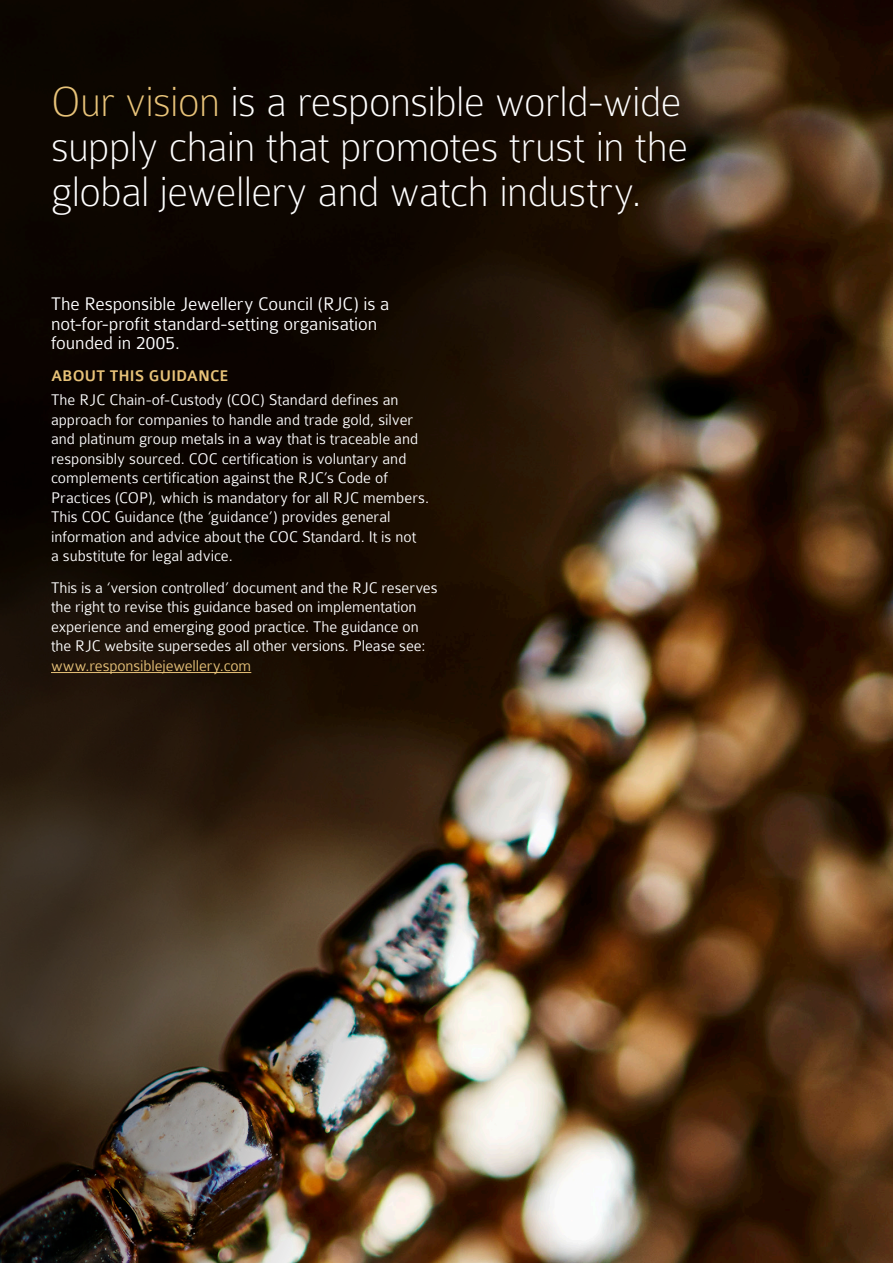
<style>
.page{position:relative;width:893px;height:1263px;background:#fff}
.page>*{position:absolute;margin:0;border:0;box-sizing:border-box;transform-origin:0 0}
.t1{font:100 45px/45px "Colaborate";letter-spacing:-.01em;color:#fff}
._02_Standfirst_13_13pt__8pt{font:300 19.5px/19.5px "Colaborate";letter-spacing:-.005em;color:#fff}
._04_Body_Copy_11_13pt__8pt{font:300 16.5px/19.5px "Colaborate";letter-spacing:-.005em;color:#fff}
._03_Body_Header_L2_CAPS_11_13pt{font:500 16.5px "Colaborate";color:#e8c379}
.s1{color:#e8c379}
</style>
<div class="page">
<img style="left:0;top:0;width:893px;height:1263px">
<hr style="left:51px;top:672px;width:200px;height:1px;background:#e8c379">
<p class="t1" style="left:51px;top:80px;width:639px"><span class="s1">Our vision</span> is a responsible world-wide supply chain that promotes trust in the global jewellery and watch industry.</p>
<p class="_02_Standfirst_13_13pt__8pt" style="left:51px;top:294px;width:340px">The Responsible Jewellery Council (RJC) is a not-for-profit standard-setting organisation founded in 2005.</p>
<p class="_03_Body_Header_L2_CAPS_11_13pt" style="left:51px;top:367px;width:180px">ABOUT THIS GUIDANCE</p>
<p class="_04_Body_Copy_11_13pt__8pt" style="left:51px;top:390px;width:380px">The RJC Chain-of-Custody (COC) Standard defines an approach for companies to handle and trade gold, silver and platinum group metals in a way that is traceable and responsibly sourced. COC certification is voluntary and complements certification against the RJC’s Code of Practices (COP), which is mandatory for all RJC members.<br>This COC Guidance (the ‘guidance’) provides general information and advice about the COC Standard. It is not<br>a substitute for legal advice.</p>
<p class="_04_Body_Copy_11_13pt__8pt" style="left:51px;top:578px;width:388px">This is a ‘version controlled’ document and the RJC reserves the right to revise this guidance based on implementation experience and emerging good practice. The guidance on the RJC website supersedes all other versions. Please see: <span class="s1">www.responsiblejewellery.com</span></p>
</div>
